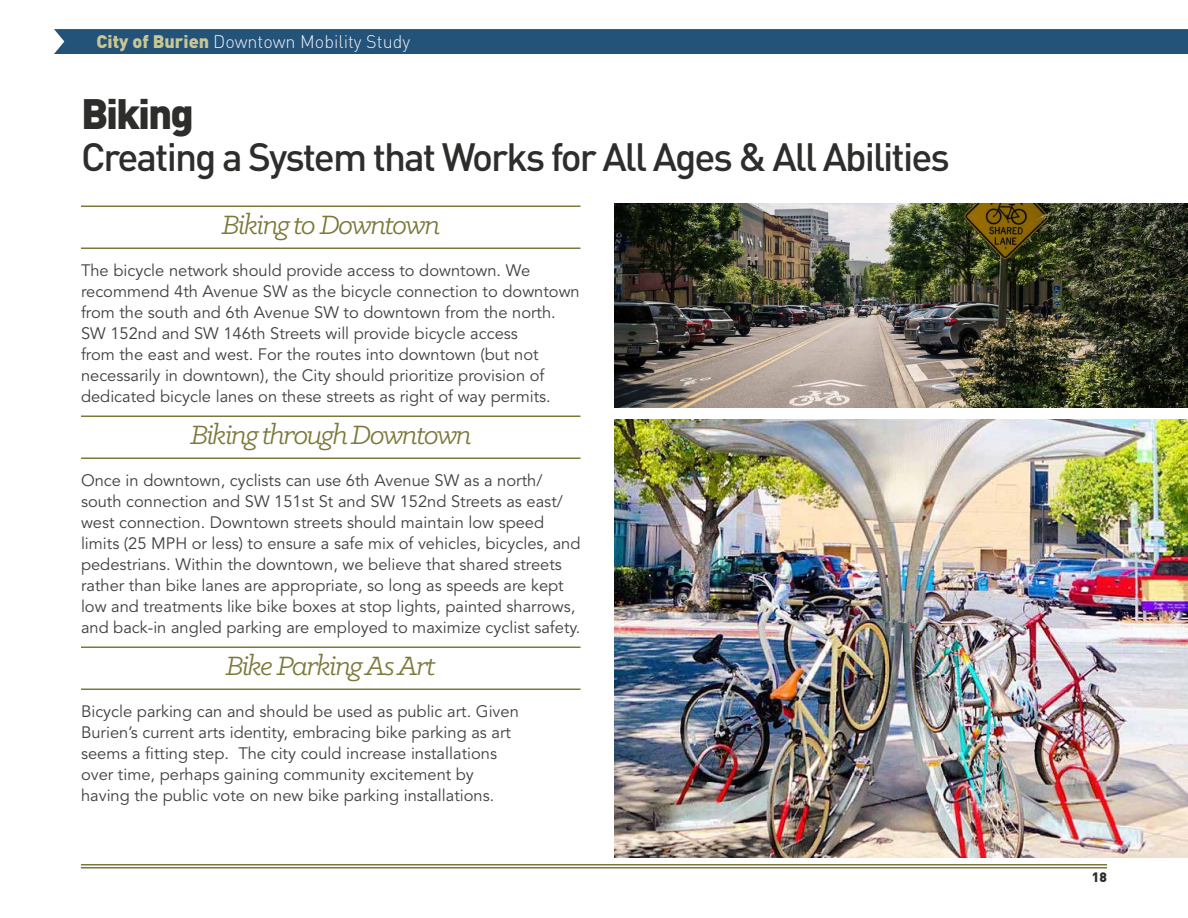
<style>
.page{position:relative;width:1188px;height:918px;background:#fff}
.page>*{position:absolute;margin:0;border:0;box-sizing:border-box;transform-origin:0 0}
.t1{font:900 42px "DIN Pro";letter-spacing:-.05em;color:#2d2d2c}
.t2{font:500 39px "DIN Pro";letter-spacing:-.05em;color:#2d2d2c}
.t3{font:italic 30px "Klinic Slab";letter-spacing:-.05em;color:#7b783a}
.t4{font:300 18px "DIN Pro";color:#ebeef4}
.t5{font:16.5px/21px "Avenir LT Std";color:#42403f}
.t6{font:900 13.5px "DIN Pro";color:#2d2d2c}
.s1{font-weight:900;color:#c9c794}
</style>
<div class="page">
<div style="left:54px;top:29px;width:1134px;height:25px;background:#24537a"></div>
<hr style="left:81px;top:867px;width:1026px;height:1px;background:#7b783a">
<hr style="left:81px;top:864px;width:1026px;height:2px;background:#7b783a">
<hr style="left:81px;top:206px;width:499px;height:1px;background:#7b783a">
<hr style="left:81px;top:248px;width:499px;height:1px;background:#7b783a">
<hr style="left:81px;top:416px;width:499px;height:1px;background:#7b783a">
<hr style="left:81px;top:458px;width:499px;height:1px;background:#7b783a">
<hr style="left:81px;top:646px;width:499px;height:2px;background:#7b783a">
<hr style="left:81px;top:688px;width:499px;height:2px;background:#7b783a">
<img style="left:614px;top:203px;width:574px;height:654px">
<div style="left:601px;top:408px;width:587px;height:11px;background:#fff"></div>
<p class="t4" style="left:97px;top:30px;width:315px"><span class="s1">City of Burien</span> Downtown Mobility Study</p>
<h1 class="t1" style="left:81px;top:85px;width:115px">Biking</h1>
<h2 class="t2" style="left:81px;top:130px;width:870px">Creating a System that Works for All Ages &amp; All Abilities</h2>
<h3 class="t3" style="left:222px;top:206px;width:220px">Biking to Downtown</h3>
<p class="t5" style="left:81px;top:260px;width:500px">The bicycle network should provide access to downtown. We recommend 4th Avenue SW as the bicycle connection to downtown from the south and 6th Avenue SW to downtown from the north.<br>SW 152nd and SW 146th Streets will provide bicycle access<br>from the east and west. For the routes into downtown (but not necessarily in downtown), the City should prioritize provision of dedicated bicycle lanes on these streets as right of way permits.</p>
<h3 class="t3" style="left:190px;top:416px;width:283px">Biking through Downtown</h3>
<p class="t5" style="left:81px;top:470px;width:501px">Once in downtown, cyclists can use 6th Avenue SW as a north/ south connection and SW 151st St and SW 152nd Streets as east/ west connection. Downtown streets should maintain low speed limits (25 MPH or less) to ensure a safe mix of vehicles, bicycles, and pedestrians. Within the downtown, we believe that shared streets rather than bike lanes are appropriate, so long as speeds are kept low and treatments like bike boxes at stop lights, painted sharrows, and back-in angled parking are employed to maximize cyclist safety.</p>
<h3 class="t3" style="left:226px;top:647px;width:212px">Bike Parking As Art</h3>
<p class="t5" style="left:81px;top:701px;width:439px">Bicycle parking can and should be used as public art. Given Burien’s current arts identity, embracing bike parking as art seems a fitting step. The city could increase installations over time, perhaps gaining community excitement by having the public vote on new bike parking installations.</p>
<p class="t6" style="left:1092px;top:868px;width:17px">18</p>
</div>
